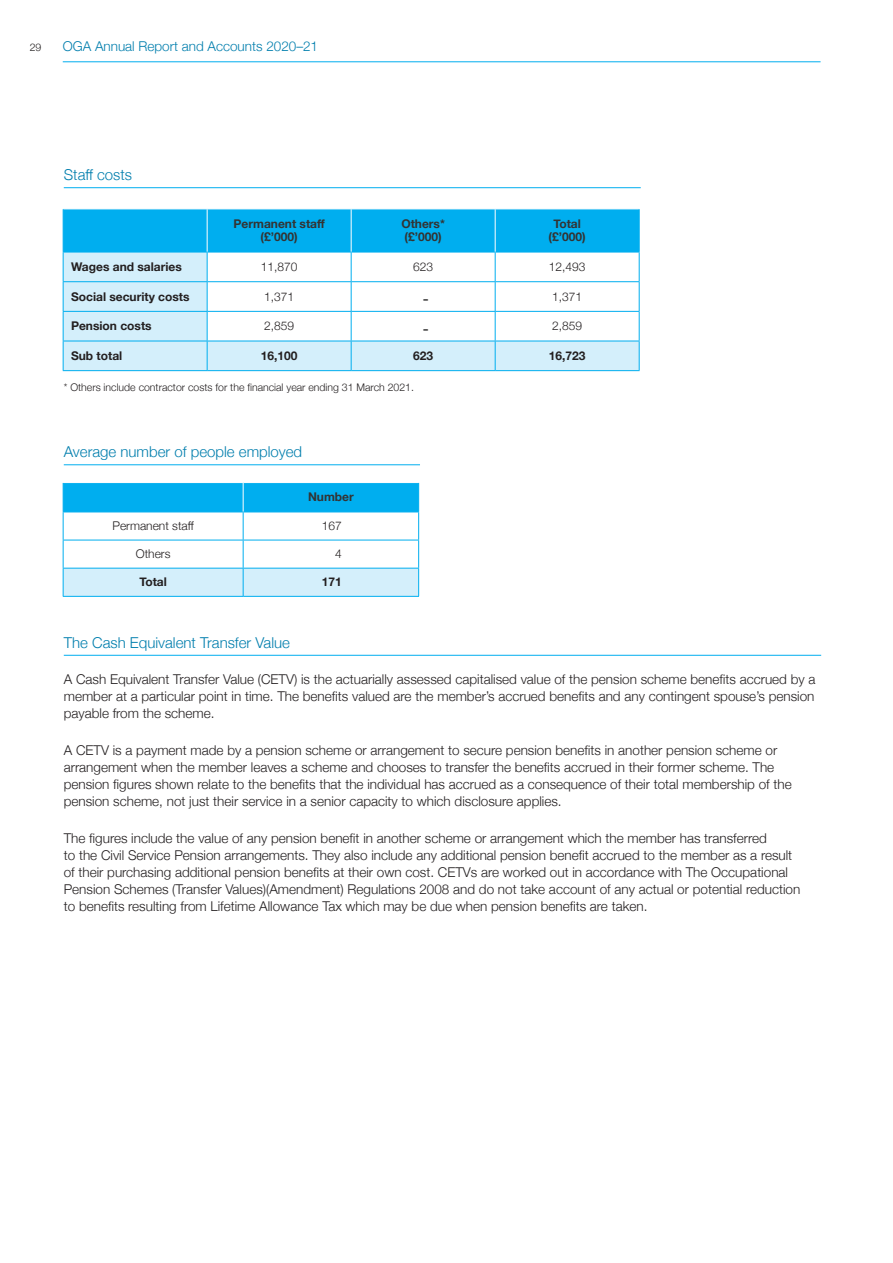
<style>
.page{position:relative;width:893px;height:1263px;background:#fff}
.page>*{position:absolute;margin:0;border:0;box-sizing:border-box;transform-origin:0 0}
.t1{font:300 18px "Helvetica Neue";color:#000}
.t2{font:300 15px "Helvetica Neue";color:#007ead}
.t3{font:300 13.5px/17.1px "Helvetica Neue";color:#231f20}
.t4{font:300 13.5px "Helvetica Neue";color:#007ead}
.t5{font:700 12px "Helvetica Neue";color:#231f20}
.t6{font:300 12px "Helvetica Neue";color:#231f20}
.t7{font:700 12px/13.5px "Helvetica Neue";color:#333;text-align:center}
.t8{font:300 10.5px "Helvetica Neue";color:#231f20}
</style>
<div class="page">
<svg style="left:63px;top:209px;width:577px;height:161px"></svg>
<hr style="left:63px;top:370px;width:144px;height:1px;background:#00aeef">
<hr style="left:207px;top:370px;width:144px;height:1px;background:#00aeef">
<hr style="left:351px;top:370px;width:144px;height:1px;background:#00aeef">
<hr style="left:495px;top:370px;width:145px;height:1px;background:#00aeef">
<hr style="left:207px;top:209px;width:1px;height:43px;background:#fff">
<hr style="left:351px;top:209px;width:1px;height:43px;background:#fff">
<hr style="left:495px;top:209px;width:1px;height:43px;background:#fff">
<hr style="left:63px;top:596px;width:180px;height:1px;background:#00aeef">
<hr style="left:243px;top:596px;width:176px;height:1px;background:#00aeef">
<svg style="left:63px;top:483px;width:356px;height:113px"></svg>
<hr style="left:63px;top:62px;width:758px;height:1px;background:#00aeef">
<hr style="left:64px;top:187px;width:577px;height:1px;background:#00aeef">
<hr style="left:64px;top:464px;width:356px;height:1px;background:#00aeef">
<hr style="left:64px;top:655px;width:757px;height:1px;background:#00aeef">
<p class="t8" style="left:30px;top:39px;width:13px">29</p>
<p class="t4" style="left:63px;top:35px;width:257px">OGA Annual Report and Accounts 2020–21</p>
<h3 class="t2" style="left:64px;top:163px;width:70px">Staff costs</h3>
<p class="t7" style="left:234px;top:217px;width:93px">Permanent staff (£’000)</p>
<p class="t7" style="left:401px;top:217px;width:45px;text-align:left">Others* (£’000)</p>
<p class="t7" style="left:549px;top:217px;width:39px">Total (£’000)</p>
<p class="t5" style="left:71px;top:257px;width:112px">Wages and salaries</p>
<p class="t6" style="left:261px;top:257px;width:38px">11,870</p>
<p class="t6" style="left:413px;top:257px;width:22px">623</p>
<p class="t6" style="left:549px;top:257px;width:38px">12,493</p>
<p class="t5" style="left:71px;top:287px;width:120px">Social security costs</p>
<p class="t6" style="left:264px;top:287px;width:32px">1,371</p>
<p class="t1" style="left:422px;top:284px;width:8px">-</p>
<p class="t6" style="left:552px;top:287px;width:32px">1,371</p>
<p class="t5" style="left:71px;top:317px;width:82px">Pension costs</p>
<p class="t6" style="left:264px;top:316px;width:32px">2,859</p>
<p class="t1" style="left:422px;top:314px;width:8px">-</p>
<p class="t6" style="left:552px;top:316px;width:32px">2,859</p>
<p class="t5" style="left:71px;top:346px;width:53px">Sub total</p>
<p class="t5" style="left:261px;top:346px;width:38px">16,100</p>
<p class="t5" style="left:413px;top:346px;width:22px">623</p>
<p class="t5" style="left:549px;top:346px;width:38px">16,723</p>
<p class="t8" style="left:64px;top:379px;width:352px">* Others include contractor costs for the financial year ending 31 March 2021.</p>
<h3 class="t2" style="left:64px;top:440px;width:240px">Average number of people employed</h3>
<p class="t7" style="left:308px;top:490px;width:47px">Number</p>
<p class="t6" style="left:112px;top:516px;width:83px">Permanent staff</p>
<p class="t6" style="left:322px;top:516px;width:22px">167</p>
<p class="t6" style="left:136px;top:544px;width:36px">Others</p>
<p class="t6" style="left:335px;top:544px;width:8px">4</p>
<p class="t5" style="left:139px;top:573px;width:29px">Total</p>
<p class="t5" style="left:322px;top:573px;width:22px">171</p>
<h3 class="t2" style="left:64px;top:630px;width:228px">The Cash Equivalent Transfer Value</h3>
<p class="t3" style="left:64px;top:670px;width:753px;text-align:justify">A Cash Equivalent Transfer Value (CETV) is the actuarially assessed capitalised value of the pension scheme benefits accrued by a member at a particular point in time. The benefits valued are the member’s accrued benefits and any contingent spouse’s pension payable from the scheme.</p>
<p class="t3" style="left:64px;top:741px;width:729px">A CETV is a payment made by a pension scheme or arrangement to secure pension benefits in another pension scheme or arrangement when the member leaves a scheme and chooses to transfer the benefits accrued in their former scheme. The pension figures shown relate to the benefits that the individual has accrued as a consequence of their total membership of the pension scheme, not just their service in a senior capacity to which disclosure applies.</p>
<p class="t3" style="left:64px;top:828px;width:738px">The figures include the value of any pension benefit in another scheme or arrangement which the member has transferred<br>to the Civil Service Pension arrangements. They also include any additional pension benefit accrued to the member as a result of their purchasing additional pension benefits at their own cost. CETVs are worked out in accordance with The Occupational Pension Schemes (Transfer Values)(Amendment) Regulations 2008 and do not take account of any actual or potential reduction to benefits resulting from Lifetime Allowance Tax which may be due when pension benefits are taken.</p>
</div>
